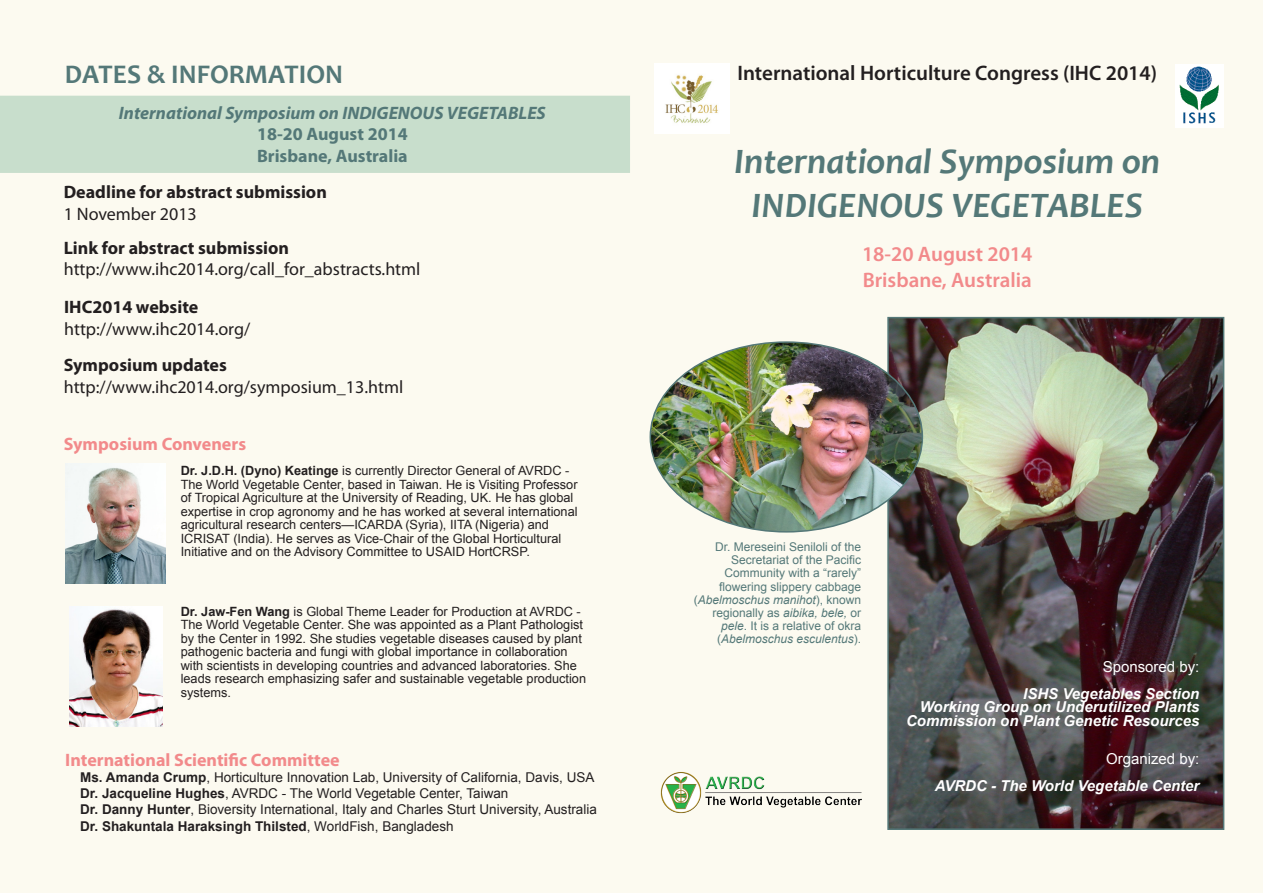
<style>
.page{position:relative;width:1263px;height:893px;background:#fcfaf0}
.page>*{position:absolute;margin:0;border:0;box-sizing:border-box;transform-origin:0 0}
.t1{font:italic 700 36px/43.2px "Candara";color:#547878;text-align:center}
.t2{font:700 27px "Candara";color:#547878}
.t3{font:600 21px "Myriad Pro";color:#231f20}
.t4{font:600 21px "Myriad Pro";color:#f28a8b}
.t5{font:18px "Myriad Pro";color:#231f20}
.t6{font:700 18px "Myriad Pro";color:#231f20}
.t7{font:700 18px "Myriad Pro";color:#f28a8b}
.t8{font:italic 700 18px "Myriad Pro";color:#547878}
.t9{font:700 18px "Myriad Pro";color:#547878}
.t10{font:italic 700 15px "Arial";color:#fff}
.t11{font:15px "Arial";color:#fff}
.t12{font:13.5px "Arial";color:#231f20}
.t13{font:700 13.5px "Arial";color:#231f20}
.t14{font:12.75px/13.5px "Arial";color:#231f20}
.t15{font:12px/13.2px "Arial";color:#547878;text-align:right}
.s1{font-weight:700}
.s2{font-weight:400}
.s3{font-style:italic}
</style>
<div class="page">
<div style="left:0;top:96px;width:630px;height:77px;background:#c8decc"></div>
<img style="left:890px;top:320px;width:331px;height:507px">
<div style="left:887px;top:317px;width:337px;height:513px;border:2px solid #547878"></div>
<img style="left:1175px;top:64px;width:48px;height:63px">
<img style="left:654px;top:63px;width:75px;height:70px">
<img style="left:66px;top:463px;width:99px;height:120px">
<img style="left:69px;top:606px;width:93px;height:120px">
<img style="left:660px;top:772px;width:202px;height:42px">
<img style="left:652px;top:342px;width:270px;height:190px">
<p class="t2" style="left:65px;top:57px;width:280px">DATES &amp; INFORMATION</p>
<p class="t8" style="left:119px;top:101px;width:428px">International Symposium on INDIGENOUS VEGETABLES</p>
<p class="t9" style="left:257px;top:123px;width:152px">18-20 August 2014</p>
<p class="t9" style="left:257px;top:144px;width:152px">Brisbane, Australia</p>
<p class="t6" style="left:64px;top:180px;width:265px">Deadline for abstract submission</p>
<p class="t5" style="left:64px;top:203px;width:135px">1 November 2013</p>
<p class="t6" style="left:64px;top:236px;width:227px">Link for abstract submission</p>
<p class="t5" style="left:64px;top:258px;width:358px">http://www.ihc2014.org/call_for_abstracts.html</p>
<p class="t6" style="left:64px;top:295px;width:136px">IHC2014 website</p>
<p class="t5" style="left:64px;top:317px;width:188px">http://www.ihc2014.org/</p>
<p class="t6" style="left:64px;top:354px;width:165px">Symposium updates</p>
<p class="t5" style="left:64px;top:376px;width:341px">http://www.ihc2014.org/symposium_13.html</p>
<p class="t7" style="left:64px;top:433px;width:184px">Symposium Conveners</p>
<p class="t14" style="left:181px;top:464px;width:398px"><span class="s1">Dr. J.D.H. (Dyno) Keatinge</span> is currently Director General of AVRDC - The World Vegetable Center, based in Taiwan. He is Visiting Professor of Tropical Agriculture at the University of Reading, UK. He has global expertise in crop agronomy and he has worked at several international agricultural research centers—ICARDA (Syria), IITA (Nigeria) and ICRISAT (India). He serves as Vice-Chair of the Global Horticultural Initiative and on the Advisory Committee to USAID HortCRSP.</p>
<p class="t14" style="left:181px;top:605px;width:407px"><span class="s1">Dr. Jaw-Fen Wang</span> is Global Theme Leader for Production at AVRDC - The World Vegetable Center. She was appointed as a Plant Pathologist by the Center in 1992. She studies vegetable diseases caused by plant pathogenic bacteria and fungi with global importance in collaboration with scientists in developing countries and advanced laboratories. She leads research emphasizing safer and sustainable vegetable production systems.</p>
<p class="t7" style="left:65px;top:748px;width:276px">International Scientific Committee</p>
<p class="t12" style="left:80px;top:768px;width:516px"><span class="s1">Ms. Amanda Crump</span>, Horticulture Innovation Lab, University of California, Davis, USA</p>
<p class="t12" style="left:80px;top:785px;width:430px"><span class="s1">Dr. Jacqueline Hughes</span>, AVRDC - The World Vegetable Center, Taiwan</p>
<p class="t12" style="left:80px;top:801px;width:518px"><span class="s1">Dr. Danny Hunter</span>, Bioversity International, Italy and Charles Sturt University, Australia</p>
<p class="t13" style="left:80px;top:817px;width:375px">Dr. Shakuntala Haraksingh Thilsted<span class="s2">, WorldFish, Bangladesh</span></p>
<p class="t3" style="left:737px;top:59px;width:421px">International Horticulture Congress (IHC 2014)</p>
<p class="t1" style="left:734px;top:140px;width:427px">International Symposium on<br>INDIGENOUS VEGETABLES</p>
<p class="t4" style="left:862px;top:241px;width:172px">18-20 August 2014</p>
<p class="t4" style="left:863px;top:266px;width:171px">Brisbane, Australia</p>
<p class="t15" style="left:694px;top:540px;width:169px">Dr. Mereseini Seniloli of the<br>Secretariat of the Pacific<br>Community with a “rarely” flowering slippery cabbage (<span class="s3">Abelmoschus manihot</span>), known regionally as <span class="s3">aibika, bele,</span> or <span class="s3">pele</span>. It is a relative of okra (<span class="s3">Abelmoschus esculentus</span>).</p>
<p class="t11" style="left:1103px;top:657px;width:98px">Sponsored by:</p>
<p class="t10" style="left:1023px;top:683px;width:178px">ISHS Vegetables Section</p>
<p class="t10" style="left:920px;top:697px;width:281px">Working Group on Underutilized Plants</p>
<p class="t10" style="left:906px;top:710px;width:295px">Commission on Plant Genetic Resources</p>
<p class="t11" style="left:1106px;top:749px;width:95px">Organized by:</p>
<p class="t10" style="left:935px;top:776px;width:266px">AVRDC - The World Vegetable Center</p>
</div>
